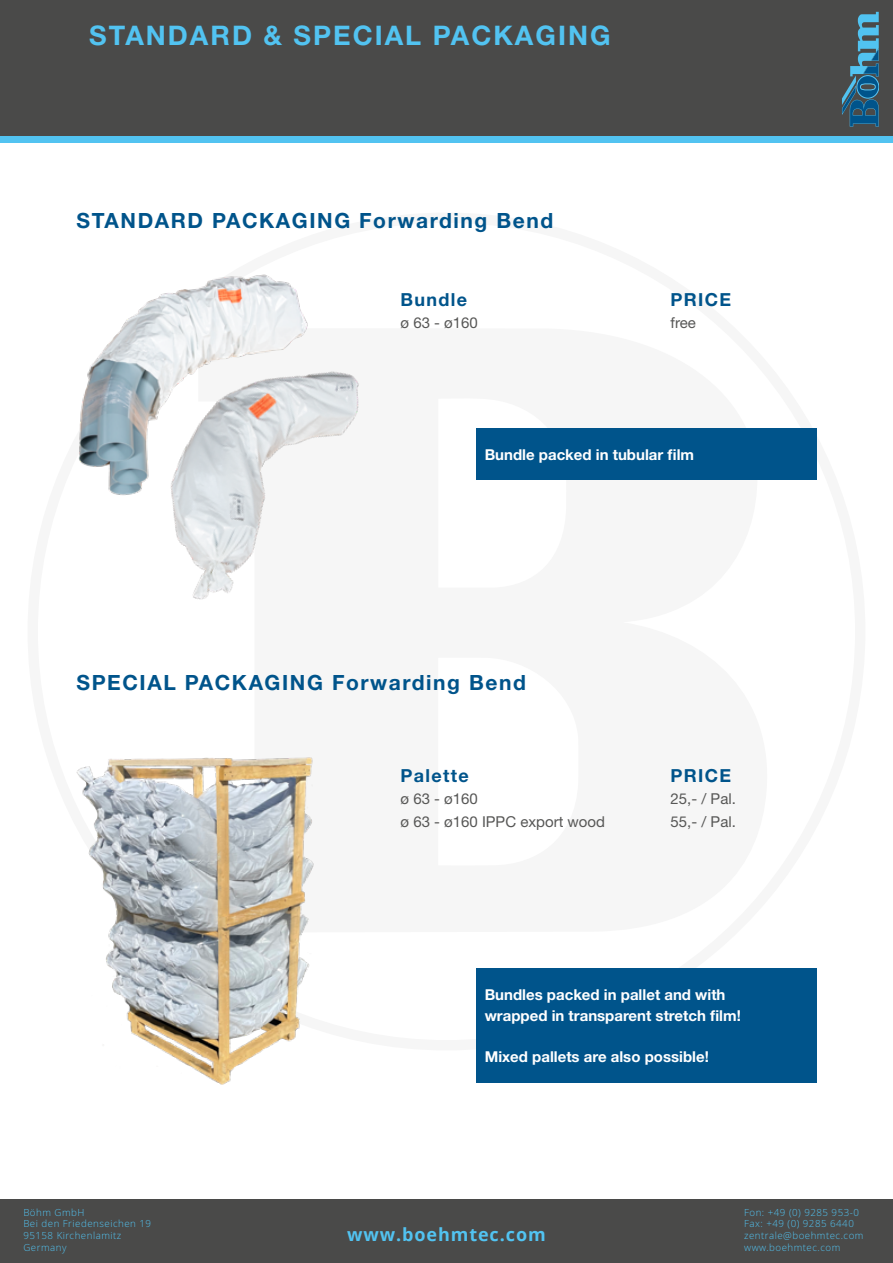
<style>
.page{position:relative;width:893px;height:1263px;background:#fff}
.page>*{position:absolute;margin:0;border:0;box-sizing:border-box;transform-origin:0 0}
.t1{font:700 27px "Helvetica Neue LT Std";letter-spacing:.075em;color:#52c3f1}
.t2{font:700 21px "Helvetica Neue LT Std";letter-spacing:.075em;color:#00548b}
.t3{font:700 18px "Helvetica Neue LT Std";letter-spacing:.075em;color:#00548b}
.t4{font:700 18px "Open Sans";letter-spacing:.05em;color:#52c3f1}
.t5{font:700 15px/20.7px "Helvetica Neue LT Std";color:#fff}
.t6{font:15px "Helvetica Neue LT Std";color:#575756}
.t7{font:300 9.75px/11.7px "Open Sans";letter-spacing:.05em;color:#52c3f1}
</style>
<div class="page">
<div style="left:0;top:0;width:893px;height:136px;background:#4a4a49"></div>
<svg style="left:842px;top:12px;width:37px;height:115px"></svg>
<div style="left:0;top:136px;width:893px;height:6px;background:#52c3f1"></div>
<div style="left:0;top:1199px;width:893px;height:64px;background:#4a4a49"></div>
<img style="left:77px;top:757px;width:237px;height:327px">
<img style="left:78px;top:274px;width:229px;height:221px">
<img style="left:123px;top:322px;width:237px;height:278px">
<div style="left:476px;top:428px;width:340px;height:51px;background:#00548b"></div>
<div style="left:476px;top:968px;width:340px;height:115px;background:#00548b"></div>
<h1 class="t1" style="left:89px;top:18px;width:523px">STANDARD &amp; SPECIAL PACKAGING</h1>
<h2 class="t2" style="left:77px;top:207px;width:478px">STANDARD PACKAGING Forwarding Bend</h2>
<h3 class="t3" style="left:401px;top:288px;width:68px">Bundle</h3>
<h3 class="t3" style="left:671px;top:288px;width:62px">PRICE</h3>
<h3 class="t6" style="left:401px;top:314px;width:79px">ø 63 - ø160</h3>
<h3 class="t6" style="left:671px;top:314px;width:27px">free</h3>
<h3 class="t5" style="left:485px;top:444px;width:211px">Bundle packed in tubular film</h3>
<h2 class="t2" style="left:77px;top:669px;width:451px">SPECIAL PACKAGING Forwarding Bend</h2>
<h3 class="t3" style="left:401px;top:764px;width:70px">Palette</h3>
<h3 class="t3" style="left:671px;top:764px;width:62px">PRICE</h3>
<h3 class="t6" style="left:401px;top:790px;width:79px">ø 63 - ø160</h3>
<h3 class="t6" style="left:671px;top:790px;width:67px">25,- / Pal.</h3>
<h3 class="t6" style="left:401px;top:812px;width:206px">ø 63 - ø160 IPPC export wood</h3>
<h3 class="t6" style="left:671px;top:812px;width:67px">55,- / Pal.</h3>
<h3 class="t5" style="left:485px;top:984px;width:258px">Bundles packed in pallet and with wrapped in transparent stretch film!</h3>
<h3 class="t5" style="left:485px;top:1046px;width:226px">Mixed pallets are also possible!</h3>
<p class="t7" style="left:23px;top:1206px;width:129px">Böhm GmbH<br>Bei den Friedenseichen 19<br>95158 Kirchenlamitz<br>Germany</p>
<p class="t7" style="left:744px;top:1206px;width:121px">Fon: +49 (0) 9285 953-0<br>Fax: +49 (0) 9285 6440 zentrale@boehmtec.com www.boehmtec.com</p>
<h3 class="t4" style="left:347px;top:1221px;width:200px">www.boehmtec.com</h3>
</div>
